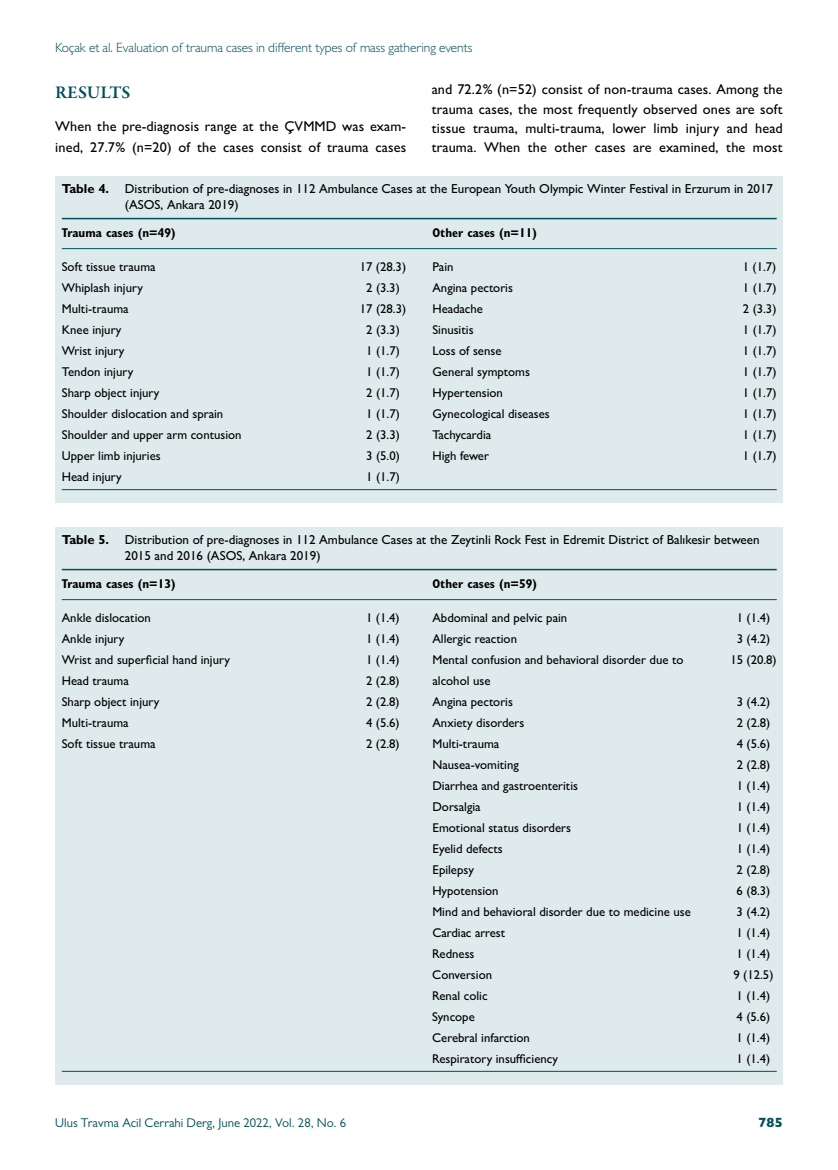
<style>
.page{position:relative;width:838px;height:1170px;background:#fff}
.page>*{position:absolute;margin:0;border:0;box-sizing:border-box;transform-origin:0 0}
.t1{font:600 18px "Garamond Premr Pro";letter-spacing:-.005em;color:#004f5a}
.t2{font:500 14.25px/19.2px "Gill Sans MT Pro";letter-spacing:.01em;color:#000}
.t3{font:300 13.5px "Gill Sans MT Pro";letter-spacing:-.005em;color:#004f5a}
.t4{font:800 13.5px "Gill Sans MT Pro";color:#004f5a}
.t5{font:500 13.05px/15.6px "Gill Sans MT Pro";color:#000}
.t6{font:500 12.75px "Gill Sans MT Pro";color:#000}
.t7{font:700 condensed 12.75px "Gill Sans MT Pro";color:#000}
.t8{font:12.75px "Gill Sans MT Pro";color:#004f5a}
.s1{font-weight:700}
</style>
<div class="page">
<div style="left:55px;top:176px;width:727px;height:327px;background:#deeaec"></div>
<hr style="left:62px;top:218px;width:714px;height:1px;background:#004f5a">
<hr style="left:62px;top:248px;width:714px;height:1px;background:#004f5a">
<hr style="left:62px;top:489px;width:714px;height:1px;background:#004f5a">
<div style="left:55px;top:527px;width:727px;height:558px;background:#deeaec"></div>
<hr style="left:62px;top:568px;width:714px;height:2px;background:#004f5a">
<hr style="left:62px;top:599px;width:714px;height:1px;background:#004f5a">
<hr style="left:62px;top:1070px;width:714px;height:1px;background:#004f5a">
<p class="t3" style="left:55px;top:39px;width:419px">Koçak et al. Evaluation of trauma cases in different types of mass gathering events</p>
<h1 class="t1" style="left:55px;top:81px;width:77px">RESULTS</h1>
<p class="t2" style="left:55px;top:116px;width:352px;line-height:20.7px">When the pre-diagnosis range at the ÇVMMD was exam&shy;ined, 27.7% (n=20) of the cases consist of trauma cases</p>
<p class="t2" style="left:432px;top:80px;width:352px;text-align:justify">and 72.2% (n=52) consist of non-trauma cases. Among the trauma cases, the most frequently observed ones are soft tissue trauma, multi-trauma, lower limb injury and head trauma. When the other cases are examined, the most</p>
<p class="t5" style="left:125px;top:181px;width:650px;text-indent:-63px"><span class="s1">Table 4.</span> Distribution of pre-diagnoses in 112 Ambulance Cases at the European Youth Olympic Winter Festival in Erzurum in 2017 (ASOS, Ankara 2019)</p>
<p class="t7" style="left:62px;top:225px;width:115px">Trauma cases (n=49)</p>
<p class="t7" style="left:432px;top:225px;width:106px">Other cases (n=11)</p>
<p class="t6" style="left:62px;top:259px;width:95px">Soft tissue trauma</p>
<p class="t6" style="left:360px;top:259px;width:48px">17 (28.3)</p>
<p class="t6" style="left:432px;top:259px;width:23px">Pain</p>
<p class="t6" style="left:742px;top:259px;width:35px">1 (1.7)</p>
<p class="t6" style="left:62px;top:280px;width:83px">Whiplash injury</p>
<p class="t6" style="left:366px;top:280px;width:35px">2 (3.3)</p>
<p class="t6" style="left:432px;top:280px;width:82px">Angina pectoris</p>
<p class="t6" style="left:742px;top:280px;width:35px">1 (1.7)</p>
<p class="t6" style="left:62px;top:301px;width:68px">Multi-trauma</p>
<p class="t6" style="left:360px;top:301px;width:48px">17 (28.3)</p>
<p class="t6" style="left:432px;top:301px;width:52px">Headache</p>
<p class="t6" style="left:742px;top:301px;width:35px">2 (3.3)</p>
<p class="t6" style="left:62px;top:322px;width:61px">Knee injury</p>
<p class="t6" style="left:366px;top:322px;width:35px">2 (3.3)</p>
<p class="t6" style="left:432px;top:322px;width:43px">Sinusitis</p>
<p class="t6" style="left:742px;top:322px;width:35px">1 (1.7)</p>
<p class="t6" style="left:62px;top:343px;width:64px">Wrist injury</p>
<p class="t6" style="left:366px;top:343px;width:35px">1 (1.7)</p>
<p class="t6" style="left:432px;top:343px;width:70px">Loss of sense</p>
<p class="t6" style="left:742px;top:343px;width:35px">1 (1.7)</p>
<p class="t6" style="left:62px;top:364px;width:73px">Tendon injury</p>
<p class="t6" style="left:366px;top:364px;width:35px">1 (1.7)</p>
<p class="t6" style="left:432px;top:364px;width:99px">General symptoms</p>
<p class="t6" style="left:742px;top:364px;width:35px">1 (1.7)</p>
<p class="t6" style="left:62px;top:385px;width:99px">Sharp object injury</p>
<p class="t6" style="left:366px;top:385px;width:35px">2 (1.7)</p>
<p class="t6" style="left:432px;top:385px;width:72px">Hypertension</p>
<p class="t6" style="left:742px;top:385px;width:35px">1 (1.7)</p>
<p class="t6" style="left:62px;top:406px;width:163px">Shoulder dislocation and sprain</p>
<p class="t6" style="left:366px;top:406px;width:35px">1 (1.7)</p>
<p class="t6" style="left:432px;top:406px;width:119px">Gynecological diseases</p>
<p class="t6" style="left:743px;top:406px;width:35px">1 (1.7)</p>
<p class="t6" style="left:62px;top:427px;width:181px">Shoulder and upper arm contusion</p>
<p class="t6" style="left:366px;top:427px;width:35px">2 (3.3)</p>
<p class="t6" style="left:432px;top:427px;width:60px">Tachycardia</p>
<p class="t6" style="left:743px;top:427px;width:35px">1 (1.7)</p>
<p class="t6" style="left:62px;top:448px;width:100px">Upper limb injuries</p>
<p class="t6" style="left:366px;top:448px;width:35px">3 (5.0)</p>
<p class="t6" style="left:432px;top:448px;width:58px">High fewer</p>
<p class="t6" style="left:743px;top:448px;width:35px">1 (1.7)</p>
<p class="t6" style="left:62px;top:469px;width:61px">Head injury</p>
<p class="t6" style="left:366px;top:469px;width:35px">1 (1.7)</p>
<p class="t5" style="left:125px;top:531px;width:636px;text-indent:-63px"><span class="s1">Table 5.</span> Distribution of pre-diagnoses in 112 Ambulance Cases at the Zeytinli Rock Fest in Edremit District of Balıkesir between<br>2015 and 2016 (ASOS, Ankara 2019)</p>
<p class="t7" style="left:62px;top:576px;width:115px">Trauma cases (n=13)</p>
<p class="t7" style="left:432px;top:576px;width:106px">Other cases (n=59)</p>
<p class="t6" style="left:62px;top:609px;width:91px">Ankle dislocation</p>
<p class="t6" style="left:366px;top:609px;width:35px">1 (1.4)</p>
<p class="t6" style="left:432px;top:609px;width:136px">Abdominal and pelvic pain</p>
<p class="t6" style="left:736px;top:609px;width:35px">1 (1.4)</p>
<p class="t6" style="left:62px;top:630px;width:64px">Ankle injury</p>
<p class="t6" style="left:366px;top:630px;width:35px">1 (1.4)</p>
<p class="t6" style="left:432px;top:630px;width:86px">Allergic reaction</p>
<p class="t6" style="left:736px;top:630px;width:35px">3 (4.2)</p>
<p class="t6" style="left:62px;top:651px;width:170px">Wrist and superficial hand injury</p>
<p class="t6" style="left:366px;top:651px;width:35px">1 (1.4)</p>
<p class="t6" style="left:432px;top:651px;width:252px">Mental confusion and behavioral disorder due to</p>
<p class="t6" style="left:730px;top:651px;width:48px">15 (20.8)</p>
<p class="t6" style="left:62px;top:672px;width:69px">Head trauma</p>
<p class="t6" style="left:366px;top:672px;width:35px">2 (2.8)</p>
<p class="t6" style="left:432px;top:672px;width:59px">alcohol use</p>
<p class="t6" style="left:62px;top:693px;width:99px">Sharp object injury</p>
<p class="t6" style="left:366px;top:693px;width:35px">2 (2.8)</p>
<p class="t6" style="left:432px;top:693px;width:82px">Angina pectoris</p>
<p class="t6" style="left:736px;top:693px;width:35px">3 (4.2)</p>
<p class="t6" style="left:62px;top:714px;width:68px">Multi-trauma</p>
<p class="t6" style="left:366px;top:714px;width:35px">4 (5.6)</p>
<p class="t6" style="left:432px;top:714px;width:93px">Anxiety disorders</p>
<p class="t6" style="left:736px;top:714px;width:35px">2 (2.8)</p>
<p class="t6" style="left:62px;top:735px;width:95px">Soft tissue trauma</p>
<p class="t6" style="left:366px;top:735px;width:35px">2 (2.8)</p>
<p class="t6" style="left:432px;top:735px;width:68px">Multi-trauma</p>
<p class="t6" style="left:736px;top:735px;width:35px">4 (5.6)</p>
<p class="t6" style="left:432px;top:756px;width:88px">Nausea-vomiting</p>
<p class="t6" style="left:736px;top:756px;width:35px">2 (2.8)</p>
<p class="t6" style="left:432px;top:777px;width:147px">Diarrhea and gastroenteritis</p>
<p class="t6" style="left:736px;top:777px;width:35px">1 (1.4)</p>
<p class="t6" style="left:432px;top:798px;width:50px">Dorsalgia</p>
<p class="t6" style="left:736px;top:798px;width:35px">1 (1.4)</p>
<p class="t6" style="left:432px;top:819px;width:140px">Emotional status disorders</p>
<p class="t6" style="left:736px;top:819px;width:35px">1 (1.4)</p>
<p class="t6" style="left:432px;top:840px;width:72px">Eyelid defects</p>
<p class="t6" style="left:736px;top:840px;width:35px">1 (1.4)</p>
<p class="t6" style="left:432px;top:861px;width:43px">Epilepsy</p>
<p class="t6" style="left:736px;top:861px;width:35px">2 (2.8)</p>
<p class="t6" style="left:432px;top:882px;width:68px">Hypotension</p>
<p class="t6" style="left:736px;top:882px;width:35px">6 (8.3)</p>
<p class="t6" style="left:432px;top:903px;width:260px">Mind and behavioral disorder due to medicine use</p>
<p class="t6" style="left:736px;top:903px;width:35px">3 (4.2)</p>
<p class="t6" style="left:432px;top:924px;width:74px">Cardiac arrest</p>
<p class="t6" style="left:736px;top:924px;width:35px">1 (1.4)</p>
<p class="t6" style="left:432px;top:945px;width:44px">Redness</p>
<p class="t6" style="left:736px;top:945px;width:35px">1 (1.4)</p>
<p class="t6" style="left:432px;top:966px;width:61px">Conversion</p>
<p class="t6" style="left:733px;top:966px;width:42px">9 (12.5)</p>
<p class="t6" style="left:432px;top:987px;width:57px">Renal colic</p>
<p class="t6" style="left:736px;top:987px;width:35px">1 (1.4)</p>
<p class="t6" style="left:432px;top:1008px;width:44px">Syncope</p>
<p class="t6" style="left:736px;top:1008px;width:35px">4 (5.6)</p>
<p class="t6" style="left:432px;top:1029px;width:99px">Cerebral infarction</p>
<p class="t6" style="left:736px;top:1029px;width:35px">1 (1.4)</p>
<p class="t6" style="left:432px;top:1050px;width:127px">Respiratory insufficiency</p>
<p class="t6" style="left:736px;top:1050px;width:35px">1 (1.4)</p>
<p class="t8" style="left:55px;top:1115px;width:292px">Ulus Travma Acil Cerrahi Derg, June 2022, Vol. 28, No. 6</p>
<p class="t4" style="left:758px;top:1114px;width:26px">785</p>
</div>
